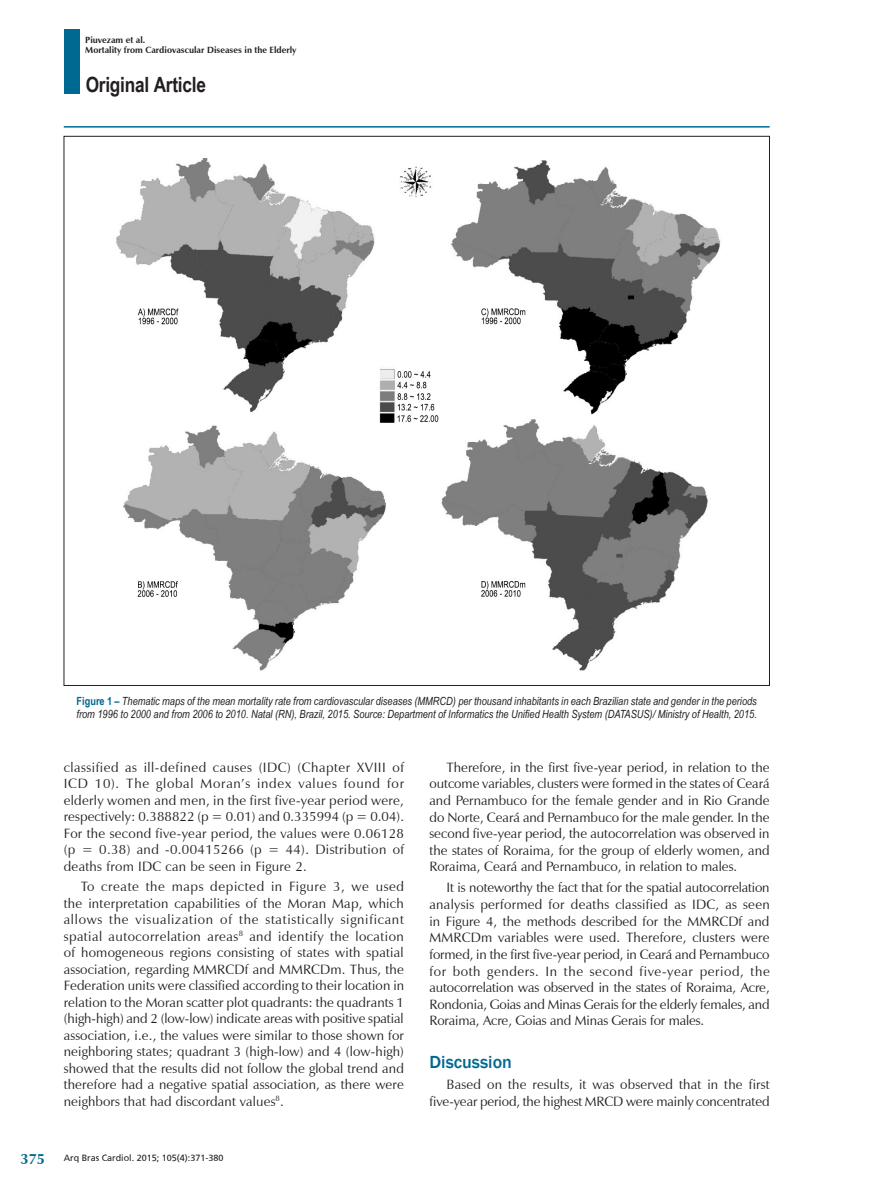
<style>
.page{position:relative;width:893px;height:1191px;background:#fff}
.page>*{position:absolute;margin:0;border:0;box-sizing:border-box;transform-origin:0 0}
.t1{font:700 21px "Arial Narrow";letter-spacing:-.01em;color:#231f20}
._02_-_TITULO_-_MATER{font:500 18px "Franklin Gothic";color:#006991}
.t2{font:700 15px "Zapf Humanist 601 BT";color:#006991}
._01-TEXTO_BASICO{font:13.5px/16.5px "Zapf Humanist 601 BT";color:#231f20;text-align:justify}
._05_LEGENDA_TABELA{font:italic 11.25px/13.5px "Arial Narrow";color:#231f20}
.t3{font:700 9px/10.8px "Zapf Humanist 601 BT";color:#231f20}
.t4{font:9px "Frutiger";color:#231f20}
.s1{font-weight:700;font-style:normal;color:#006991}
</style>
<div class="page">
<hr style="left:64px;top:126px;width:706px;height:2px;background:#006991">
<div style="left:64px;top:29px;width:16px;height:65px;background:#006991"></div>
<img style="left:116px;top:158px;width:605px;height:513px">
<p class="t3" style="left:85px;top:34px;width:213px">Piuvezam et al.<br>Mortality from Cardiovascular Diseases in the Elderly</p>
<h1 class="t1" style="left:86px;top:68px;width:122px">Original Article</h1>
<p class="t2" style="left:20px;top:1149px;width:26px">375</p>
<p class="_05_LEGENDA_TABELA" style="left:77px;top:693px;width:682px"><span class="s1">Figure 1 –</span> Thematic maps of the mean mortality rate from cardiovascular diseases (MMRCD) per thousand inhabitants in each Brazilian state and gender in the periods from 1996 to 2000 and from 2006 to 2010. Natal (RN), Brazil, 2015. Source: Department of Informatics the Unified Health System (DATASUS)/ Ministry of Health, 2015.</p>
<p class="_01-TEXTO_BASICO" style="left:64px;top:758px;width:342px">classified as ill‑defined causes (IDC) (Chapter XVIII of ICD 10). The global Moran’s index values found for elderly women and men, in the first five-year period were, respectively: 0.388822 (p = 0.01) and 0.335994 (p = 0.04).<br>For the second five-year period, the values were 0.06128 (p = 0.38) and -0.00415266 (p = 44). Distribution of deaths from IDC can be seen in Figure 2.</p>
<p class="_01-TEXTO_BASICO" style="left:64px;top:878px;width:342px;text-indent:17px">To create the maps depicted in Figure 3, we used the interpretation capabilities of the Moran Map, which allows the visualization of the statistically significant spatial autocorrelation areas<sup>8</sup> and identify the location of homogeneous regions consisting of states with spatial association, regarding MMRCDf and MMRCDm. Thus, the Federation units were classified according to their location in relation to the Moran scatter plot quadrants: the quadrants 1 (high-high) and 2 (low-low) indicate areas with positive spatial association, i.e., the values were similar to those shown for neighboring states; quadrant 3 (high-low) and 4 (low-high) showed that the results did not follow the global trend and therefore had a negative spatial association, as there were neighbors that had discordant values<sup>8</sup>.</p>
<p class="t4" style="left:64px;top:1153px;width:161px">Arq Bras Cardiol. 2015; 105(4):371-380</p>
<p class="_01-TEXTO_BASICO" style="left:429px;top:758px;width:342px;text-indent:17px">Therefore, in the first five-year period, in relation to the outcome variables, clusters were formed in the states of Ceará and Pernambuco for the female gender and in Rio Grande do Norte, Ceará and Pernambuco for the male gender. In the second five-year period, the autocorrelation was observed in the states of Roraima, for the group of elderly women, and Roraima, Ceará and Pernambuco, in relation to males.</p>
<p class="_01-TEXTO_BASICO" style="left:429px;top:879px;width:342px;text-indent:17px">It is noteworthy the fact that for the spatial autocorrelation analysis performed for deaths classified as IDC, as seen in Figure 4, the methods described for the MMRCDf and MMRCDm variables were used. Therefore, clusters were formed, in the first five-year period, in Ceará and Pernambuco for both genders. In the second five-year period, the autocorrelation was observed in the states of Roraima, Acre, Rondonia, Goias and Minas Gerais for the elderly females, and Roraima, Acre, Goias and Minas Gerais for males.</p>
<p class="_02_-_TITULO_-_MATER" style="left:429px;top:1051px;width:84px">Discussion</p>
<p class="_01-TEXTO_BASICO" style="left:429px;top:1076px;width:342px;text-align:right">Based on the results, it was observed that in the first five‑year period, the highest MRCD were mainly concentrated</p>
</div>
